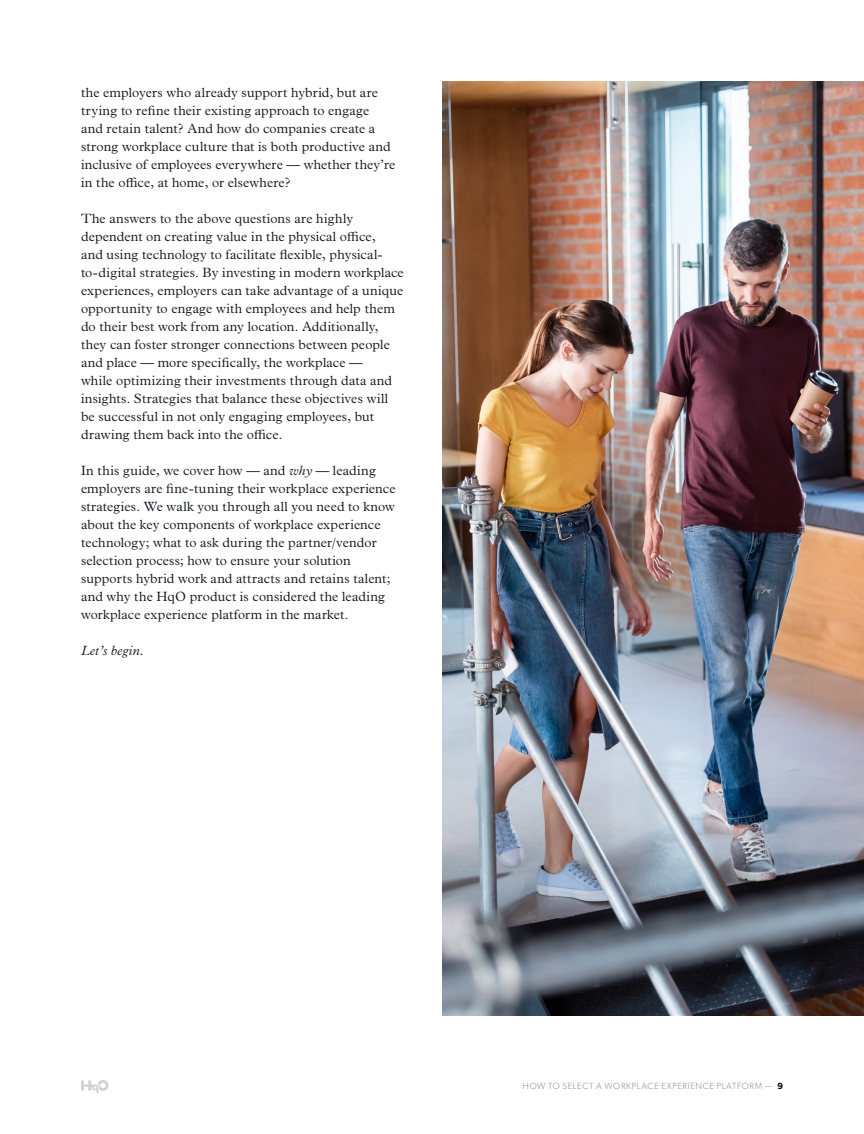
<style>
.page{position:relative;width:864px;height:1134px;background:#fff}
.page>*{position:absolute;margin:0;border:0;box-sizing:border-box;transform-origin:0 0}
.t1{font:300 13.5px/18px "Plantin MT Pro";letter-spacing:.01em;color:#101820}
.t2{font:italic 300 13.5px "Plantin MT Pro";letter-spacing:.01em;color:#101820}
.t3{font:300 9px "Gibson";letter-spacing:.07em;color:#8c8c8c}
.s1{font-style:italic}
.s2{font-weight:600;color:#000}
</style>
<div class="page">
<svg style="left:81px;top:1080px;width:28px;height:13px"></svg>
<img style="left:442px;top:81px;width:422px;height:934px">
<p class="t1" style="left:81px;top:84px;width:316px">the employers who already support hybrid, but are trying to refine their existing approach to engage<br>and retain talent? And how do companies create a strong workplace culture that is both productive and inclusive of employees everywhere — whether they’re in the office, at home, or elsewhere?</p>
<p class="t1" style="left:81px;top:210px;width:324px">The answers to the above questions are highly dependent on creating value in the physical office,<br>and using technology to facilitate flexible, physical&shy;to-digital strategies. By investing in modern workplace experiences, employers can take advantage of a unique opportunity to engage with employees and help them do their best work from any location. Additionally, they can foster stronger connections between people and place — more specifically, the workplace —<br>while optimizing their investments through data and insights. Strategies that balance these objectives will be successful in not only engaging employees, but drawing them back into the office.</p>
<p class="t1" style="left:81px;top:462px;width:316px">In this guide, we cover how — and <span class="s1">why</span> — leading employers are fine-tuning their workplace experience strategies. We walk you through all you need to know about the key components of workplace experience technology; what to ask during the partner/vendor selection process; how to ensure your solution supports hybrid work and attracts and retains talent; and why the HqO product is considered the leading workplace experience platform in the market.</p>
<p class="t2" style="left:81px;top:643px;width:64px">Let’s begin.</p>
<p class="t3" style="left:523px;top:1081px;width:262px">HOW TO SELECT A WORKPLACE EXPERIENCE PLATFORM — <span class="s2">9</span></p>
</div>
